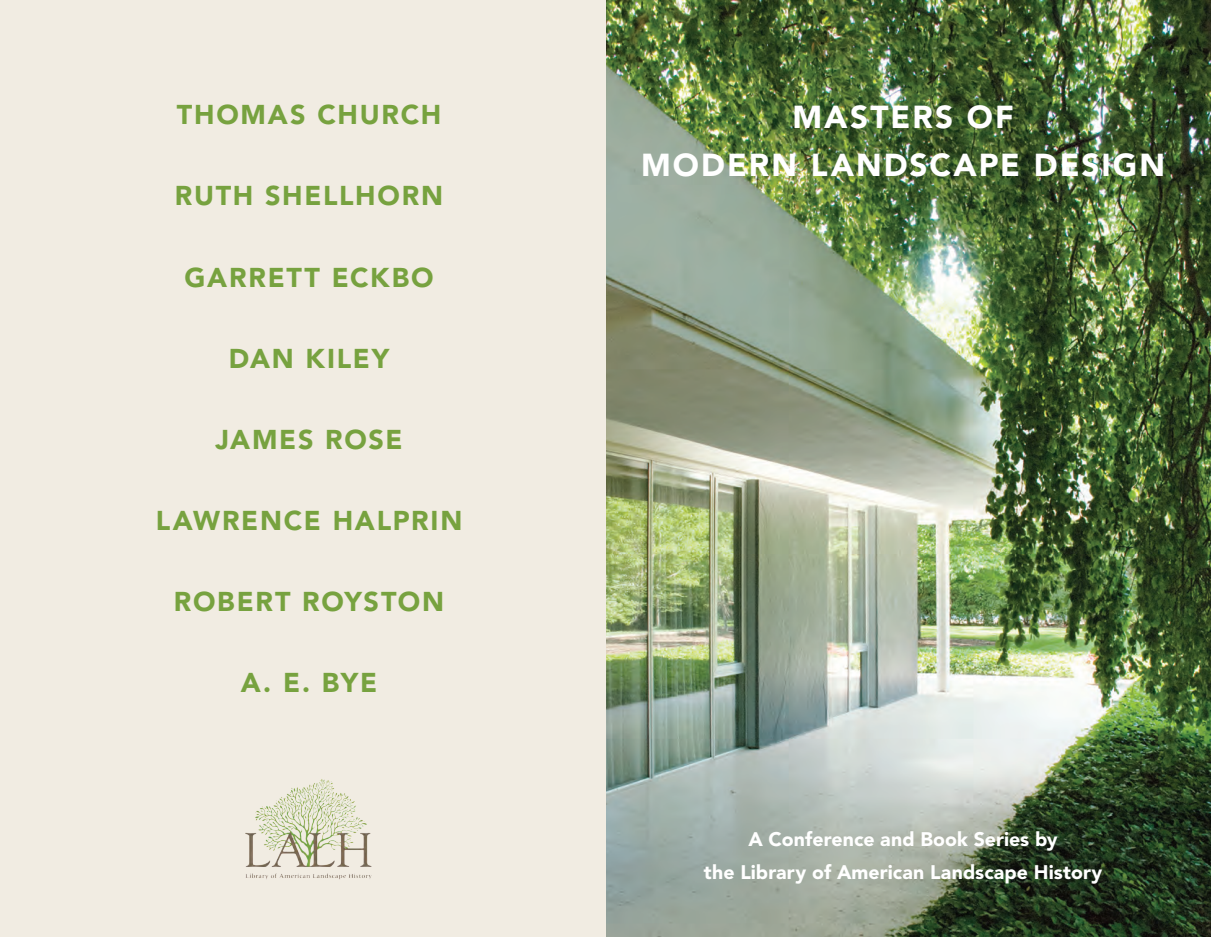
<style>
.page{position:relative;width:1211px;height:937px;background:#fff}
.page>*{position:absolute;margin:0;border:0;box-sizing:border-box;transform-origin:0 0}
.t1{font:900 31.5px "Avenir LT Std";letter-spacing:.065em;color:#fff}
.t2{font:900 27px "Avenir LT Std";letter-spacing:.065em;color:#77a23f}
.t3{font:900 19.5px "Avenir LT Std";letter-spacing:.005em;color:#fff}
</style>
<div class="page">
<img style="left:606px;top:0;width:605px;height:936px">
<div style="left:0;top:0;width:606px;height:936px;background:#f1ece2"></div>
<img style="left:245px;top:779px;width:127px;height:101px">
<p class="t2" style="left:177px;top:98px;width:266px">THOMAS CHURCH</p>
<p class="t2" style="left:175px;top:179px;width:270px">RUTH SHELLHORN</p>
<p class="t2" style="left:185px;top:260px;width:251px">GARRETT ECKBO</p>
<p class="t2" style="left:229px;top:341px;width:162px">DAN KILEY</p>
<p class="t2" style="left:216px;top:422px;width:189px">JAMES ROSE</p>
<p class="t2" style="left:156px;top:503px;width:308px">LAWRENCE HALPRIN</p>
<p class="t2" style="left:174px;top:584px;width:272px">ROBERT ROYSTON</p>
<p class="t2" style="left:241px;top:665px;width:138px">A. E. BYE</p>
<p class="t1" style="left:792px;top:98px;width:223px">MASTERS OF</p>
<p class="t1" style="left:641px;top:146px;width:526px">MODERN LANDSCAPE DESIGN</p>
<p class="t3" style="left:748px;top:826px;width:311px">A Conference and Book Series by</p>
<p class="t3" style="left:704px;top:859px;width:400px">the Library of American Landscape History</p>
</div>
